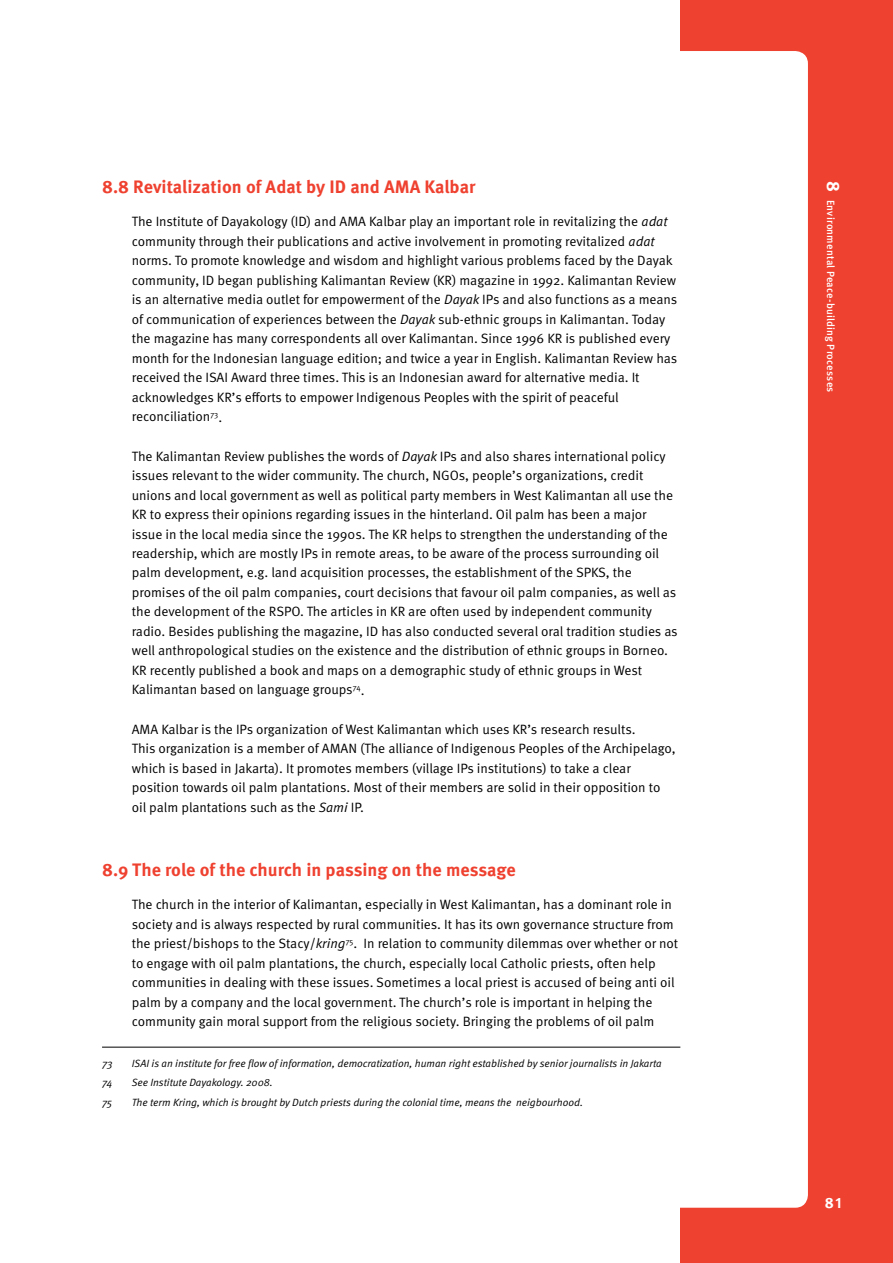
<style>
.page{position:relative;width:893px;height:1263px;background:#fff}
.page>*{position:absolute;margin:0;border:0;box-sizing:border-box;transform-origin:0 0}
.t1{font:700 18px "Meta Pro";letter-spacing:.005em;color:#ef4130}
.t2{font:700 15px "Meta Pro";color:#fff}
.t3{font:13.5px/19.5px "Meta Pro";letter-spacing:-.005em;color:#000}
.t4{font:italic 10.5px "Meta Pro";letter-spacing:-.005em;color:#000}
.t5{font:500 10.5px "Meta Pro";letter-spacing:.015em;color:#fff}
.s1{font-style:italic}
.s2{font-weight:700;font-size:18px}
</style>
<div class="page">
<div style="left:680px;top:0;width:213px;height:1263px;background:#ef4130"></div>
<div style="left:598px;top:51px;width:210px;height:1157px;background:#fff;border-radius:13px"></div>
<hr style="left:102px;top:1047px;width:578px;height:1px;background:#000">
<h1 class="t1" style="left:102px;top:176px;width:375px">8.8 Revitalization of Adat by ID and AMA Kalbar</h1>
<p class="t3" style="left:132px;top:212px;width:547px">The Institute of Dayakology (ID) and AMA Kalbar play an important role in revitalizing the <span class="s1">adat </span>community through their publications and active involvement in promoting revitalized <span class="s1">adat </span>norms. To promote knowledge and wisdom and highlight various problems faced by the Dayak community, ID began publishing Kalimantan Review (KR) magazine in 1992. Kalimantan Review is an alternative media outlet for empowerment of the <span class="s1">Dayak</span> IPs and also functions as a means of communication of experiences between the <span class="s1">Dayak</span> sub-ethnic groups in Kalimantan. Today the magazine has many correspondents all over Kalimantan. Since 1996 KR is published every month for the Indonesian language edition; and twice a year in English. Kalimantan Review has received the ISAI Award three times. This is an Indonesian award for alternative media. It acknowledges KR’s efforts to empower Indigenous Peoples with the spirit of peaceful reconciliation<sup>73</sup>.</p>
<p class="t3" style="left:132px;top:446px;width:547px">The Kalimantan Review publishes the words of <span class="s1">Dayak</span> IPs and also shares international policy issues relevant to the wider community. The church, NGOs, people’s organizations, credit unions and local government as well as political party members in West Kalimantan all use the KR to express their opinions regarding issues in the hinterland. Oil palm has been a major issue in the local media since the 1990s. The KR helps to strengthen the understanding of the readership, which are mostly IPs in remote areas, to be aware of the process surrounding oil palm development, e.g. land acquisition processes, the establishment of the SPKS, the promises of the oil palm companies, court decisions that favour oil palm companies, as well as the development of the RSPO. The articles in KR are often used by independent community radio. Besides publishing the magazine, ID has also conducted several oral tradition studies as well anthropological studies on the existence and the distribution of ethnic groups in Borneo.<br>KR recently published a book and maps on a demographic study of ethnic groups in West Kalimantan based on language groups<sup>74</sup>.</p>
<p class="t3" style="left:132px;top:719px;width:545px">AMA Kalbar is the IPs organization of West Kalimantan which uses KR’s research results.<br>This organization is a member of AMAN (The alliance of Indigenous Peoples of the Archipelago, which is based in Jakarta). It promotes members (village IPs institutions) to take a clear position towards oil palm plantations. Most of their members are solid in their opposition to oil palm plantations such as the <span class="s1">Sami</span> IP.</p>
<h1 class="t1" style="left:102px;top:858px;width:415px">8.9 The role of the church in passing on the message</h1>
<p class="t3" style="left:132px;top:895px;width:548px">The church in the interior of Kalimantan, especially in West Kalimantan, has a dominant role in society and is always respected by rural communities. It has its own governance structure from the priest/bishops to the Stacy/<span class="s1">kring</span><sup>75</sup>. In relation to community dilemmas over whether or not to engage with oil palm plantations, the church, especially local Catholic priests, often help communities in dealing with these issues. Sometimes a local priest is accused of being anti oil palm by a company and the local government. The church’s role is important in helping the community gain moral support from the religious society. Bringing the problems of oil palm</p>
<p class="t4" style="left:102px;top:1056px;width:12px">73</p>
<p class="t4" style="left:132px;top:1056px;width:531px">ISAI is an institute for free flow of information, democratization, human right established by senior journalists in Jakarta</p>
<p class="t4" style="left:102px;top:1076px;width:12px">74</p>
<p class="t4" style="left:132px;top:1076px;width:142px">See Institute Dayakology. 2008.</p>
<p class="t4" style="left:102px;top:1095px;width:12px">75</p>
<p class="t4" style="left:132px;top:1095px;width:453px">The term Kring, which is brought by Dutch priests during the colonial time, means the neigbourhood.</p>
<p class="t5" style="left:837px;top:181px;width:213px;rotate:90deg"><span class="s2">8</span> Environmental Peace-building Processes</p>
<p class="t2" style="left:825px;top:1193px;width:18px">81</p>
</div>
